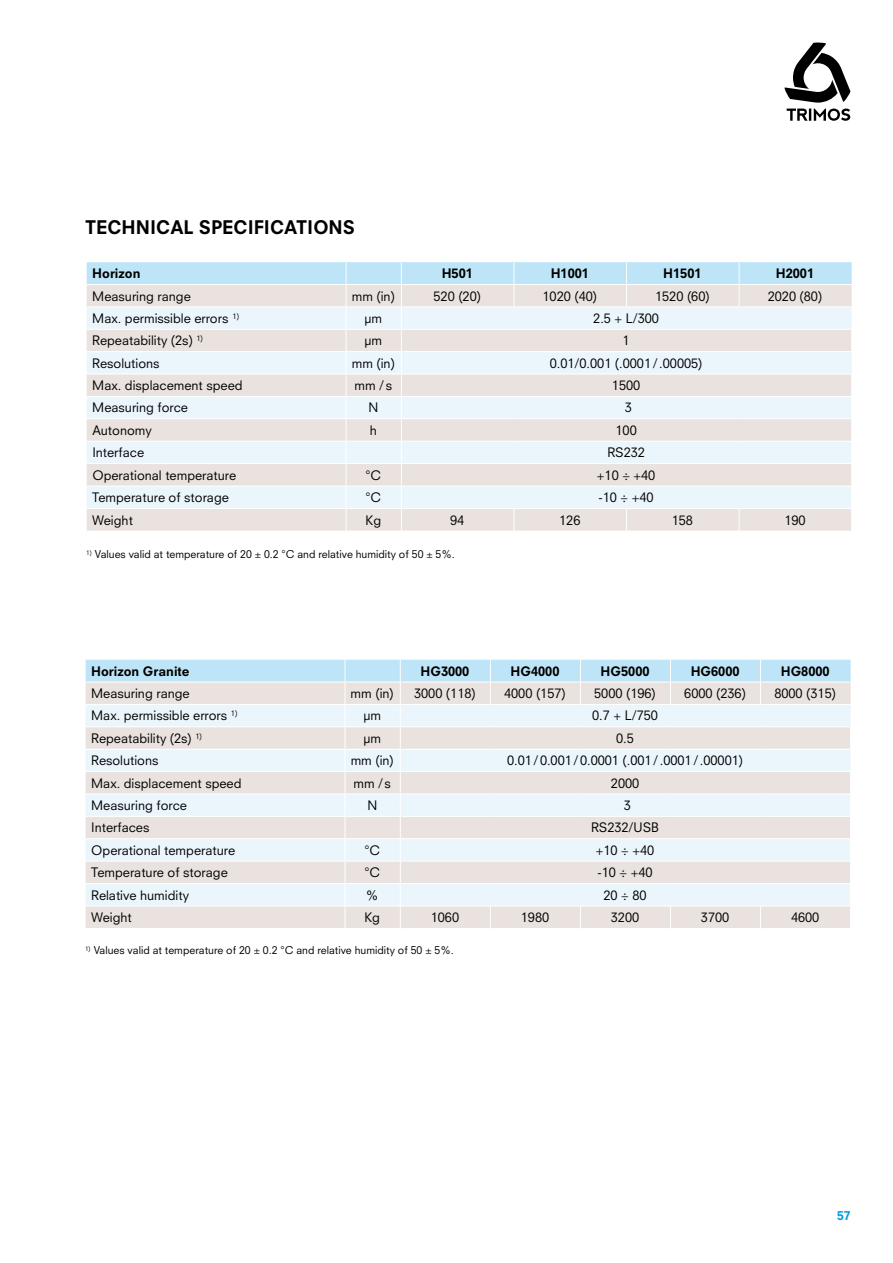
<style>
.page{position:relative;width:893px;height:1263px;background:#fff}
.page>*{position:absolute;margin:0;border:0;box-sizing:border-box;transform-origin:0 0}
.t1{font:800 18.3px "Neuzeit S";color:#000}
.t2{font:12.75px "Neuzeit S";color:#000}
.t3{font:800 12.75px "Neuzeit S";color:#000}
.t4{font:800 12px "Neuzeit S";color:#009ee0}
.t5{font:10.5px "Neuzeit S";color:#000}
</style>
<div class="page">
<svg style="left:784px;top:42px;width:66px;height:79px"></svg>
<svg style="left:87px;top:262px;width:765px;height:269px;background:#e7ebed"></svg>
<svg style="left:86px;top:660px;width:765px;height:268px;background:#e7ebed"></svg>
<h1 class="t1" style="left:85px;top:216px;width:271px">TECHNICAL SPECIFICATIONS</h1>
<p class="t3" style="left:92px;top:266px;width:50px">Horizon</p>
<p class="t3" style="left:442px;top:266px;width:33px">H501</p>
<p class="t3" style="left:551px;top:266px;width:40px">H1001</p>
<p class="t3" style="left:663px;top:266px;width:40px">H1501</p>
<p class="t3" style="left:776px;top:266px;width:40px">H2001</p>
<p class="t2" style="left:92px;top:288px;width:100px">Measuring range</p>
<p class="t2" style="left:352px;top:288px;width:45px">mm (in)</p>
<p class="t2" style="left:433px;top:288px;width:49px">520 (20)</p>
<p class="t2" style="left:543px;top:288px;width:56px">1020 (40)</p>
<p class="t2" style="left:655px;top:288px;width:56px">1520 (60)</p>
<p class="t2" style="left:768px;top:288px;width:56px">2020 (80)</p>
<p class="t2" style="left:92px;top:310px;width:148px">Max. permissible errors <sup>1)</sup></p>
<p class="t2" style="left:364px;top:310px;width:19px">µm</p>
<p class="t2" style="left:593px;top:310px;width:67px">2.5 + L/300</p>
<p class="t2" style="left:92px;top:333px;width:112px">Repeatability (2s) <sup>1)</sup></p>
<p class="t2" style="left:364px;top:333px;width:19px">µm</p>
<p class="t2" style="left:623px;top:333px;width:9px">1</p>
<p class="t2" style="left:92px;top:355px;width:69px">Resolutions</p>
<p class="t2" style="left:352px;top:355px;width:45px">mm (in)</p>
<p class="t2" style="left:550px;top:355px;width:154px">0.01/0.001 (.0001/.00005)</p>
<p class="t2" style="left:92px;top:378px;width:152px">Max. displacement speed</p>
<p class="t2" style="left:355px;top:378px;width:39px">mm /s</p>
<p class="t2" style="left:612px;top:378px;width:30px">1500</p>
<p class="t2" style="left:92px;top:400px;width:97px">Measuring force</p>
<p class="t2" style="left:368px;top:400px;width:11px">N</p>
<p class="t2" style="left:625px;top:400px;width:9px">3</p>
<p class="t2" style="left:92px;top:422px;width:61px">Autonomy</p>
<p class="t2" style="left:370px;top:422px;width:9px">h</p>
<p class="t2" style="left:615px;top:422px;width:23px">100</p>
<p class="t2" style="left:92px;top:445px;width:53px">Interface</p>
<p class="t2" style="left:607px;top:445px;width:39px">RS232</p>
<p class="t2" style="left:92px;top:467px;width:145px">Operational temperature</p>
<p class="t2" style="left:365px;top:467px;width:17px">°C</p>
<p class="t2" style="left:597px;top:467px;width:60px">+10 ÷ +40</p>
<p class="t2" style="left:92px;top:490px;width:138px">Temperature of storage</p>
<p class="t2" style="left:365px;top:490px;width:17px">°C</p>
<p class="t2" style="left:599px;top:490px;width:57px">-10 ÷ +40</p>
<p class="t2" style="left:92px;top:512px;width:42px">Weight</p>
<p class="t2" style="left:366px;top:512px;width:17px">Kg</p>
<p class="t2" style="left:450px;top:512px;width:16px">94</p>
<p class="t2" style="left:559px;top:512px;width:23px">126</p>
<p class="t2" style="left:672px;top:512px;width:23px">158</p>
<p class="t2" style="left:784px;top:512px;width:23px">190</p>
<p class="t5" style="left:86px;top:548px;width:370px"><sup>1)</sup> Values valid at temperature of 20 ± 0.2 °C and relative humidity of 50 ± 5%.</p>
<p class="t3" style="left:91px;top:663px;width:100px">Horizon Granite</p>
<p class="t3" style="left:420px;top:663px;width:50px">HG3000</p>
<p class="t3" style="left:511px;top:663px;width:50px">HG4000</p>
<p class="t3" style="left:601px;top:663px;width:50px">HG5000</p>
<p class="t3" style="left:691px;top:663px;width:50px">HG6000</p>
<p class="t3" style="left:781px;top:663px;width:50px">HG8000</p>
<p class="t2" style="left:91px;top:686px;width:100px">Measuring range</p>
<p class="t2" style="left:351px;top:686px;width:45px">mm (in)</p>
<p class="t2" style="left:414px;top:686px;width:63px">3000 (118)</p>
<p class="t2" style="left:504px;top:686px;width:63px">4000 (157)</p>
<p class="t2" style="left:594px;top:686px;width:63px">5000 (196)</p>
<p class="t2" style="left:684px;top:686px;width:63px">6000 (236)</p>
<p class="t2" style="left:774px;top:686px;width:63px">8000 (315)</p>
<p class="t2" style="left:91px;top:708px;width:148px">Max. permissible errors <sup>1)</sup></p>
<p class="t2" style="left:363px;top:708px;width:19px">µm</p>
<p class="t2" style="left:592px;top:708px;width:67px">0.7 + L/750</p>
<p class="t2" style="left:91px;top:730px;width:112px">Repeatability (2s) <sup>1)</sup></p>
<p class="t2" style="left:363px;top:730px;width:19px">µm</p>
<p class="t2" style="left:616px;top:730px;width:19px">0.5</p>
<p class="t2" style="left:91px;top:753px;width:69px">Resolutions</p>
<p class="t2" style="left:351px;top:753px;width:45px">mm (in)</p>
<p class="t2" style="left:507px;top:753px;width:238px">0.01/0.001/0.0001 (.001/.0001/.00001)</p>
<p class="t2" style="left:91px;top:775px;width:152px">Max. displacement speed</p>
<p class="t2" style="left:354px;top:775px;width:39px">mm /s</p>
<p class="t2" style="left:611px;top:775px;width:30px">2000</p>
<p class="t2" style="left:91px;top:797px;width:97px">Measuring force</p>
<p class="t2" style="left:367px;top:797px;width:11px">N</p>
<p class="t2" style="left:624px;top:797px;width:9px">3</p>
<p class="t2" style="left:91px;top:820px;width:60px">Interfaces</p>
<p class="t2" style="left:591px;top:820px;width:70px">RS232/USB</p>
<p class="t2" style="left:91px;top:842px;width:145px">Operational temperature</p>
<p class="t2" style="left:364px;top:842px;width:17px">°C</p>
<p class="t2" style="left:596px;top:842px;width:60px">+10 ÷ +40</p>
<p class="t2" style="left:91px;top:865px;width:138px">Temperature of storage</p>
<p class="t2" style="left:364px;top:865px;width:17px">°C</p>
<p class="t2" style="left:598px;top:865px;width:57px">-10 ÷ +40</p>
<p class="t2" style="left:91px;top:887px;width:99px">Relative humidity</p>
<p class="t2" style="left:366px;top:887px;width:14px">%</p>
<p class="t2" style="left:603px;top:887px;width:45px">20 ÷ 80</p>
<p class="t2" style="left:91px;top:910px;width:42px">Weight</p>
<p class="t2" style="left:364px;top:910px;width:17px">Kg</p>
<p class="t2" style="left:431px;top:910px;width:30px">1060</p>
<p class="t2" style="left:521px;top:910px;width:30px">1980</p>
<p class="t2" style="left:611px;top:910px;width:30px">3200</p>
<p class="t2" style="left:701px;top:910px;width:30px">3700</p>
<p class="t2" style="left:791px;top:910px;width:30px">4600</p>
<p class="t5" style="left:85px;top:944px;width:370px"><sup>1)</sup> Values valid at temperature of 20 ± 0.2 °C and relative humidity of 50 ± 5%.</p>
<p class="t4" style="left:837px;top:1209px;width:15px">57</p>
</div>
